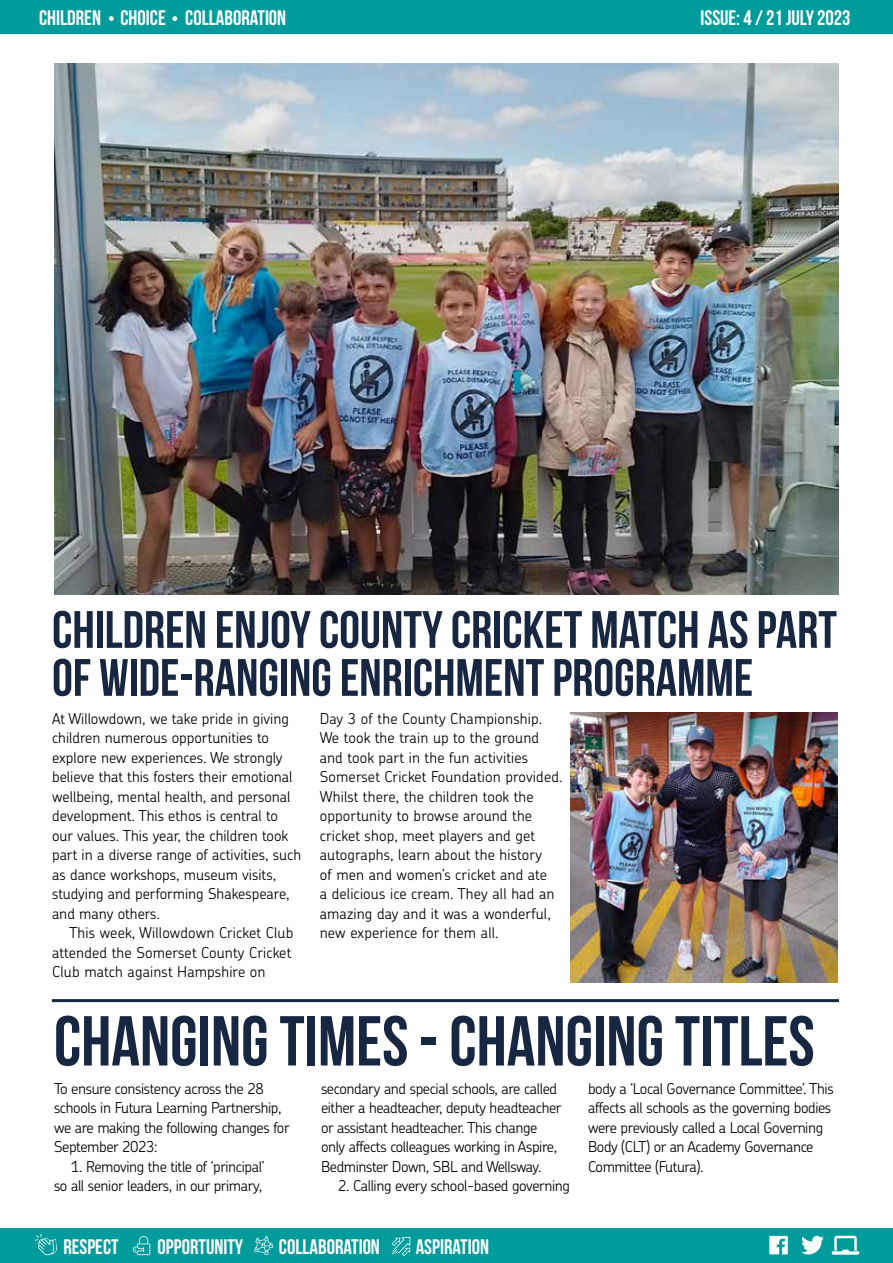
<style>
.page{position:relative;width:893px;height:1263px;background:#fff}
.page>*{position:absolute;margin:0;border:0;box-sizing:border-box;transform-origin:0 0}
.t1{font:70.5px "Bebas Neue";color:#172742}
.t2{font:52.5px/48px "Bebas Neue";color:#172742}
.t3{font:21px "Bebas Neue";color:#fff}
.t4{font:300 15px/19.5px "Chevin Pro";letter-spacing:-.005em;color:#000}
.t5{font:300 15px/19.5px "Chevin Pro";letter-spacing:-.025em;color:#000}
</style>
<div class="page">
<div style="left:0;top:1229px;width:893px;height:34px;background:#009c9b"></div>
<svg style="left:35px;top:1234px;width:22px;height:21px"></svg>
<svg style="left:254px;top:1236px;width:19px;height:19px"></svg>
<svg style="left:133px;top:1236px;width:17px;height:19px"></svg>
<svg style="left:392px;top:1237px;width:18px;height:19px"></svg>
<div style="left:0;top:0;width:893px;height:34px;background:#009c9b"></div>
<svg style="left:109px;top:16px;width:5px;height:5px"></svg>
<svg style="left:172px;top:16px;width:5px;height:5px"></svg>
<svg style="left:769px;top:1236px;width:19px;height:18px"></svg>
<svg style="left:801px;top:1236px;width:23px;height:18px"></svg>
<svg style="left:832px;top:1236px;width:27px;height:19px"></svg>
<img style="left:54px;top:63px;width:785px;height:531px">
<img style="left:570px;top:713px;width:267px;height:270px">
<hr style="left:52px;top:999px;width:787px;height:3px;background:#172742">
<h3 class="t3" style="left:39px;top:6px;width:249px">CHILDREN CHOICE COLLABORATION</h3>
<h3 class="t3" style="left:700px;top:6px;width:152px">ISSUE: 4 / 21 JULY 2023</h3>
<h2 class="t2" style="left:52px;top:605px;width:786px">CHILDREN ENJOY COUNTY CRICKET MATCH AS PART<br>OF WIDE-RANGING ENRICHMENT PROGRAMME</h2>
<p class="t4" style="left:52px;top:708px;width:251px">At Willowdown, we take pride in giving children numerous opportunities to explore new experiences. We strongly believe that this fosters their emotional wellbeing, mental health, and personal development. This ethos is central to our values. This year, the children took part in a diverse range of activities, such as dance workshops, museum visits, studying and performing Shakespeare, and many others.</p>
<p class="t4" style="left:52px;top:923px;width:243px;text-indent:17px">This week, Willowdown Cricket Club attended the Somerset County Cricket<br>Club match against Hampshire on</p>
<p class="t4" style="left:320px;top:708px;width:244px">Day 3 of the County Championship.<br>We took the train up to the ground and took part in the fun activities Somerset Cricket Foundation provided.<br>Whilst there, the children took the opportunity to browse around the cricket shop, meet players and get autographs, learn about the history<br>of men and women’s cricket and ate<br>a delicious ice cream. They all had an amazing day and it was a wonderful, new experience for them all.</p>
<h1 class="t1" style="left:54px;top:1002px;width:762px">CHANGING TIMES - CHANGING TITLES</h1>
<p class="t5" style="left:54px;top:1078px;width:237px">To ensure consistency across the 28 schools in Futura Learning Partnership, we are making the following changes for September 2023:</p>
<p class="t5" style="left:54px;top:1156px;width:212px;text-align:right">1. Removing the title of ‘principal’ so all senior leaders, in our primary,</p>
<p class="t5" style="left:588px;top:1078px;width:247px">body a ‘Local Governance Committee’. This affects all schools as the governing bodies were previously called a Local Governing Body (CLT) or an Academy Governance Committee (Futura).</p>
<p class="t5" style="left:321px;top:1078px;width:242px">secondary and special schools, are called either a headteacher, deputy headteacher or assistant headteacher. This change only affects colleagues working in Aspire, Bedminster Down, SBL and Wellsway.</p>
<p class="t5" style="left:338px;top:1175px;width:234px">2. Calling every school-based governing</p>
<h3 class="t3" style="left:63px;top:1235px;width:57px">RESPECT</h3>
<h3 class="t3" style="left:158px;top:1235px;width:87px">OPPORTUNITY</h3>
<h3 class="t3" style="left:279px;top:1235px;width:102px">COLLABORATION</h3>
<h3 class="t3" style="left:416px;top:1235px;width:75px">ASPIRATION</h3>
</div>
